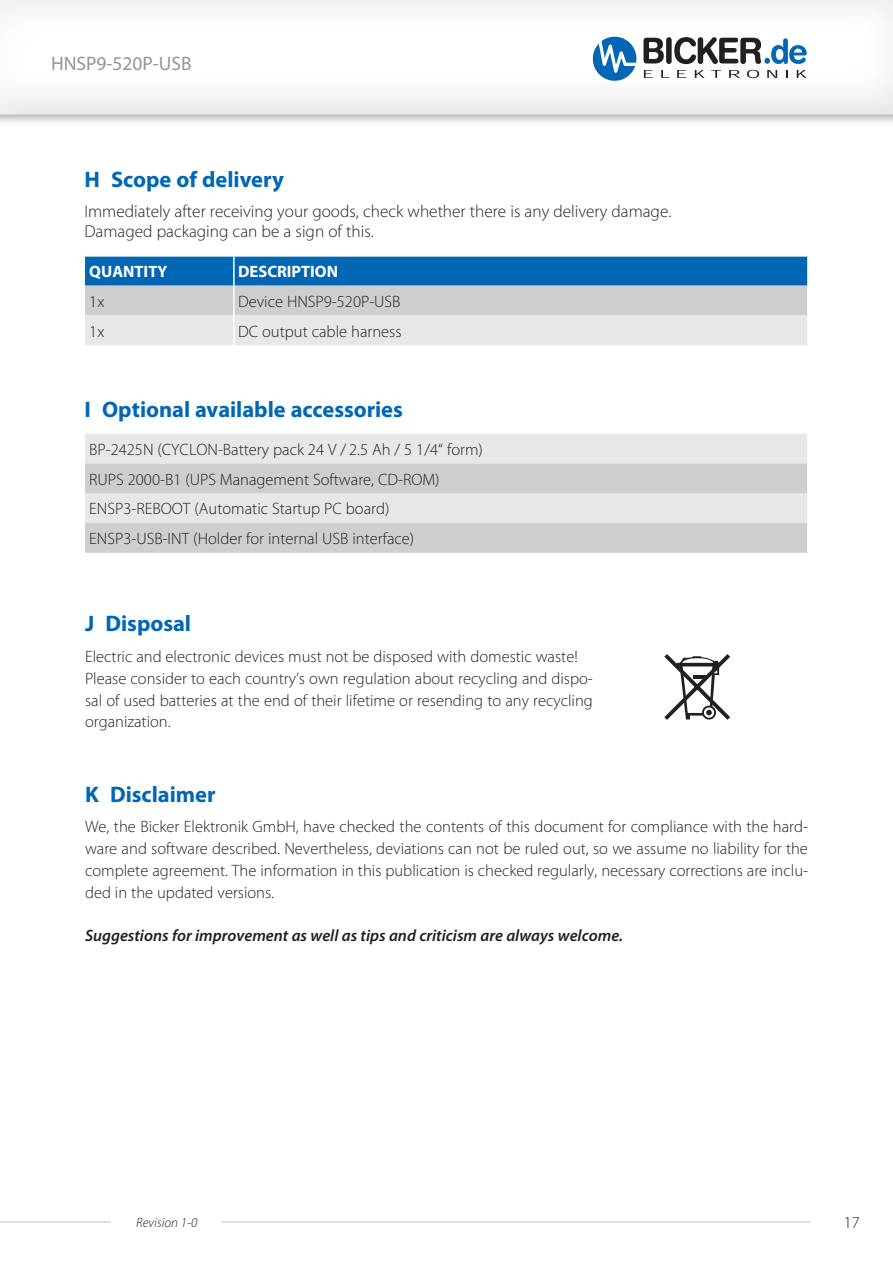
<style>
.page{position:relative;width:893px;height:1263px;background:#fff}
.page>*{position:absolute;margin:0;border:0;box-sizing:border-box;transform-origin:0 0}
.t1{font:700 22.5px "Myriad Pro";letter-spacing:-.005em;color:#0166b3}
.t2{font:19.5px "Myriad Pro";color:#939598}
.t3{font:300 17.25px/20.7px "Myriad Pro";color:#231f20}
.t4{font:300 16.5px/21.8px "Myriad Pro";color:#231f20}
.t5{font:italic 600 16.5px "Myriad Pro";color:#231f20}
.t6{font:700 16.5px "Myriad";color:#fff}
.t7{font:italic 300 13.5px "Myriad Pro";color:#231f20}
</style>
<div class="page">
<div style="left:0;top:0;width:893px;height:127px;background:#231f20;opacity:.5"></div>
<div style="left:0;top:0;width:893px;height:116px;background:#231f20;opacity:.25"></div>
<svg style="left:593px;top:37px;width:214px;height:44px"></svg>
<hr style="left:0;top:1221px;width:829px;height:1px;background:#bcbdc0">
<div style="left:112px;top:1180px;width:110px;height:83px;background:#fff"></div>
<div style="left:810px;top:1180px;width:83px;height:83px;background:#fff"></div>
<svg style="left:85px;top:257px;width:722px;height:88px;background:#93b5cf"></svg>
<hr style="left:233px;top:257px;width:2px;height:29px;background:#fff">
<hr style="left:233px;top:286px;width:2px;height:29px;background:#fff">
<hr style="left:233px;top:315px;width:2px;height:30px;background:#fff">
<div style="left:85px;top:434px;width:722px;height:29px;background:#e6e7e9"></div>
<svg style="left:85px;top:463px;width:722px;height:90px;background:#d5d6d8"></svg>
<svg style="left:664px;top:654px;width:66px;height:66px"></svg>
<hr style="left:693px;top:675px;width:14px;height:4px;background:#231f20">
<p class="t2" style="left:51px;top:51px;width:142px">HNSP9-520P-USB</p>
<h1 class="t1" style="left:84px;top:165px;width:201px">H Scope of delivery</h1>
<p class="t3" style="left:84px;top:200px;width:588px">Immediately after receiving your goods, check whether there is any delivery damage.<br>Damaged packaging can be a sign of this.</p>
<p class="t6" style="left:89px;top:263px;width:80px">QUANTITY</p>
<p class="t6" style="left:238px;top:263px;width:102px">DESCRIPTION</p>
<p class="t4" style="left:89px;top:290px;width:17px">1x</p>
<p class="t4" style="left:238px;top:290px;width:164px">Device HNSP9-520P-USB</p>
<p class="t4" style="left:89px;top:320px;width:17px">1x</p>
<p class="t4" style="left:238px;top:320px;width:165px">DC output cable harness</p>
<h1 class="t1" style="left:84px;top:394px;width:320px">I Optional available accessories</h1>
<p class="t4" style="left:89px;top:434px;width:395px;line-height:29.7px">BP-2425N (CYCLON-Battery pack 24 V / 2.5 Ah / 5 1/4“ form)<br>RUPS 2000-B1 (UPS Management Software, CD-ROM)<br>ENSP3-REBOOT (Automatic Startup PC board)<br>ENSP3-USB-INT (Holder for internal USB interface)</p>
<h1 class="t1" style="left:85px;top:609px;width:108px">J Disposal</h1>
<p class="t4" style="left:85px;top:646px;width:509px">Electric and electronic devices must not be disposed with domestic waste!<br>Please consider to each country’s own regulation about recycling and dispo&shy;sal of used batteries at the end of their lifetime or resending to any recycling organization.</p>
<h1 class="t1" style="left:85px;top:779px;width:132px">K Disclaimer</h1>
<p class="t4" style="left:85px;top:816px;width:724px;text-align:justify">We, the Bicker Elektronik GmbH, have checked the contents of this document for compliance with the hard&shy;ware and software described. Nevertheless, deviations can not be ruled out, so we assume no liability for the complete agreement. The information in this publication is checked regularly, necessary corrections are inclu&shy;ded in the updated versions.</p>
<p class="t5" style="left:85px;top:925px;width:540px">Suggestions for improvement as well as tips and criticism are always welcome.</p>
<p class="t7" style="left:136px;top:1214px;width:63px">Revision 1-0</p>
<p class="t4" style="left:844px;top:1211px;width:18px">17</p>
</div>
